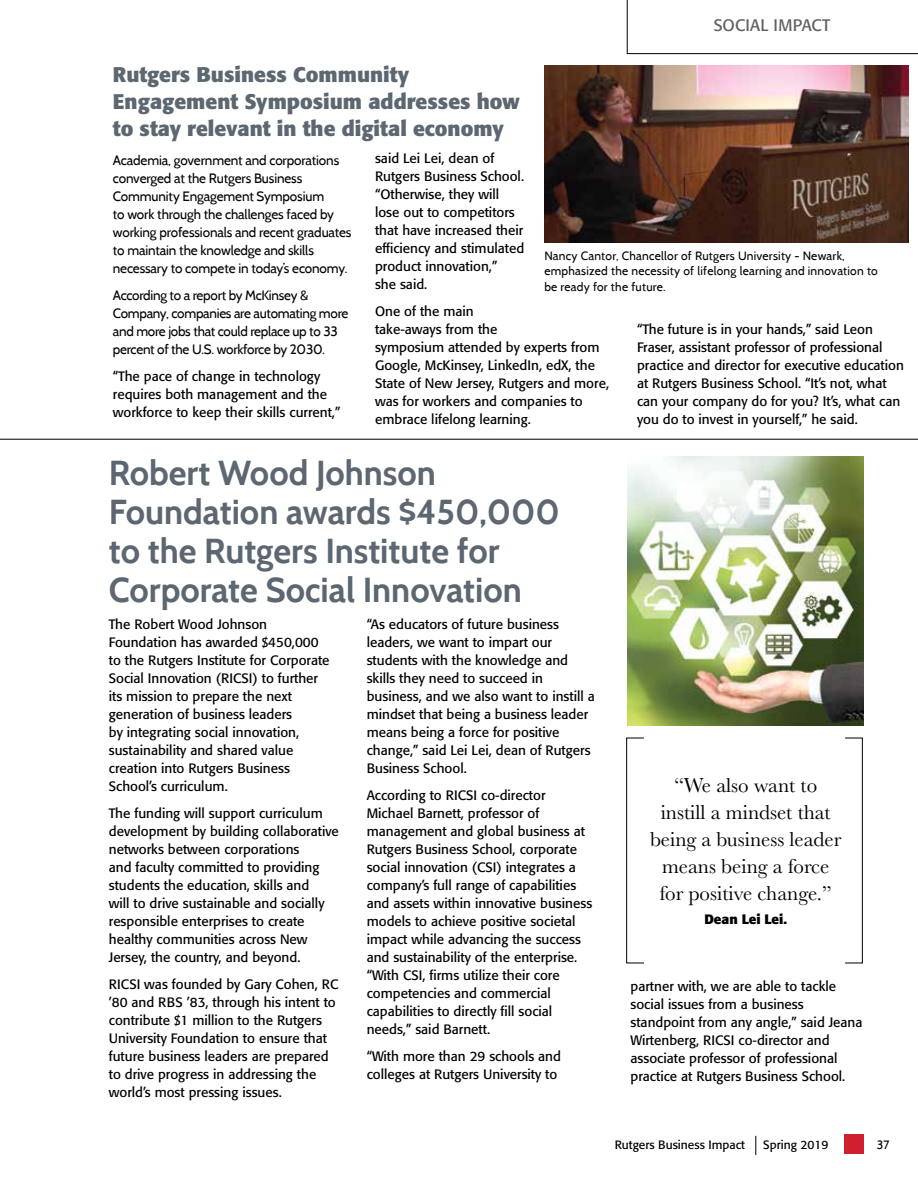
<style>
.page{position:relative;width:918px;height:1188px;background:#fff}
.page>*{position:absolute;margin:0;border:0;box-sizing:border-box;transform-origin:0 0}
.t1{font:700 34.5px/39px "Cabin";color:#5d6771}
.t2{font:700 21px/27px "Formata BQ";color:#5d6771}
.t3{font:21px/27px "Baskerville";color:#000;text-align:center}
.t4{font:16.5px "Formata BQ";letter-spacing:.01em;color:#5f6062}
.t5{font:13.5px/18px "Formata BQ";color:#000}
.t6{font:13.5px/18px "Cabin";letter-spacing:-.015em;color:#000}
.t7{font:700 13.5px "Formata BQ";color:#000}
.t8{font:12px/15.8px "Cabin";letter-spacing:.02em;color:#000}
.t9{font:12px "Formata BQ";color:#000}
</style>
<div class="page">
<svg style="left:627px;top:0;width:291px;height:54px"></svg>
<div style="left:845px;top:1134px;width:19px;height:20px;background:#d0202f"></div>
<svg style="left:755px;top:1136px;width:1px;height:19px"></svg>
<img style="left:627px;top:456px;width:237px;height:269px">
<hr style="left:0;top:439px;width:918px;height:1px;background:#000">
<div style="left:845px;top:738px;width:18px;height:225px;border:1px solid #000"></div>
<div style="left:626px;top:738px;width:18px;height:225px;border:1px solid #000"></div>
<img style="left:544px;top:65px;width:365px;height:178px">
<p class="t4" style="left:714px;top:15px;width:118px">SOCIAL IMPACT</p>
<h2 class="t2" style="left:113px;top:60px;width:408px">Rutgers Business Community<br>Engagement Symposium addresses how to stay relevant in the digital economy</h2>
<p class="t6" style="left:113px;top:151px;width:240px">Academia, government and corporations converged at the Rutgers Business Community Engagement Symposium<br>to work through the challenges faced by working professionals and recent graduates to maintain the knowledge and skills necessary to compete in today’s economy.</p>
<p class="t6" style="left:113px;top:286px;width:237px">According to a report by McKinsey &amp; Company, companies are automating more and more jobs that could replace up to 33 percent of the U.S. workforce by 2030.</p>
<p class="t5" style="left:113px;top:367px;width:229px">“The pace of change in technology requires both management and the workforce to keep their skills current,”</p>
<p class="t5" style="left:375px;top:149px;width:151px">said Lei Lei, dean of<br>Rutgers Business School. “Otherwise, they will lose out to competitors that have increased their efficiency and stimulated product innovation,”<br>she said.</p>
<p class="t5" style="left:375px;top:302px;width:236px">One of the main<br>take-aways from the<br>symposium attended by experts from<br>Google, McKinsey, LinkedIn, edX, the<br>State of New Jersey, Rutgers and more, was for workers and companies to embrace lifelong learning.</p>
<p class="t8" style="left:544px;top:248px;width:335px">Nancy Cantor, Chancellor of Rutgers University - Newark, emphasized the necessity of lifelong learning and innovation to be ready for the future.</p>
<p class="t5" style="left:637px;top:320px;width:268px">“The future is in your hands,” said Leon Fraser, assistant professor of professional practice and director for executive education at Rutgers Business School. “It’s not, what can your company do for you? It’s, what can you do to invest in yourself,” he said.</p>
<h1 class="t1" style="left:109px;top:453px;width:453px">Robert Wood Johnson<br>Foundation awards $450,000 to the Rutgers Institute for<br>Corporate Social Innovation</h1>
<p class="t5" style="left:109px;top:616px;width:222px">The Robert Wood Johnson<br>Foundation has awarded $450,000 to the Rutgers Institute for Corporate<br>Social Innovation (RICSI) to further its mission to prepare the next generation of business leaders<br>by integrating social innovation, sustainability and shared value creation into Rutgers Business<br>School’s curriculum.</p>
<p class="t5" style="left:109px;top:805px;width:232px">The funding will support curriculum development by building collaborative networks between corporations<br>and faculty committed to providing students the education, skills and<br>will to drive sustainable and socially responsible enterprises to create healthy communities across New Jersey, the country, and beyond.</p>
<p class="t5" style="left:109px;top:975px;width:231px">RICSI was founded by Gary Cohen, RC ’80 and RBS ’83, through his intent to contribute $1 million to the Rutgers University Foundation to ensure that future business leaders are prepared to drive progress in addressing the world’s most pressing issues.</p>
<p class="t5" style="left:367px;top:616px;width:230px">“As educators of future business leaders, we want to impart our students with the knowledge and skills they need to succeed in business, and we also want to instill a mindset that being a business leader means being a force for positive change,” said Lei Lei, dean of Rutgers<br>Business School.</p>
<p class="t5" style="left:367px;top:786px;width:227px">According to RICSI co-director Michael Barnett, professor of management and global business at Rutgers Business School, corporate social innovation (CSI) integrates a company’s full range of capabilities and assets within innovative business models to achieve positive societal impact while advancing the success and sustainability of the enterprise. “With CSI, firms utilize their core competencies and commercial capabilities to directly fill social needs,” said Barnett.</p>
<p class="t5" style="left:367px;top:1047px;width:196px">“With more than 29 schools and colleges at Rutgers University to</p>
<h2 class="t3" style="left:650px;top:772px;width:193px">“We also want to instill a mindset that being a business leader means being a force for positive change.”</h2>
<p class="t7" style="left:704px;top:911px;width:84px">Dean Lei Lei.</p>
<p class="t5" style="left:631px;top:977px;width:233px">partner with, we are able to tackle social issues from a business standpoint from any angle,” said Jeana Wirtenberg, RICSI co-director and associate professor of professional practice at Rutgers Business School.</p>
<p class="t9" style="left:763px;top:1138px;width:67px">Spring 2019</p>
<p class="t9" style="left:615px;top:1138px;width:132px">Rutgers Business Impact</p>
<p class="t8" style="left:877px;top:1137px;width:14px">37</p>
</div>
